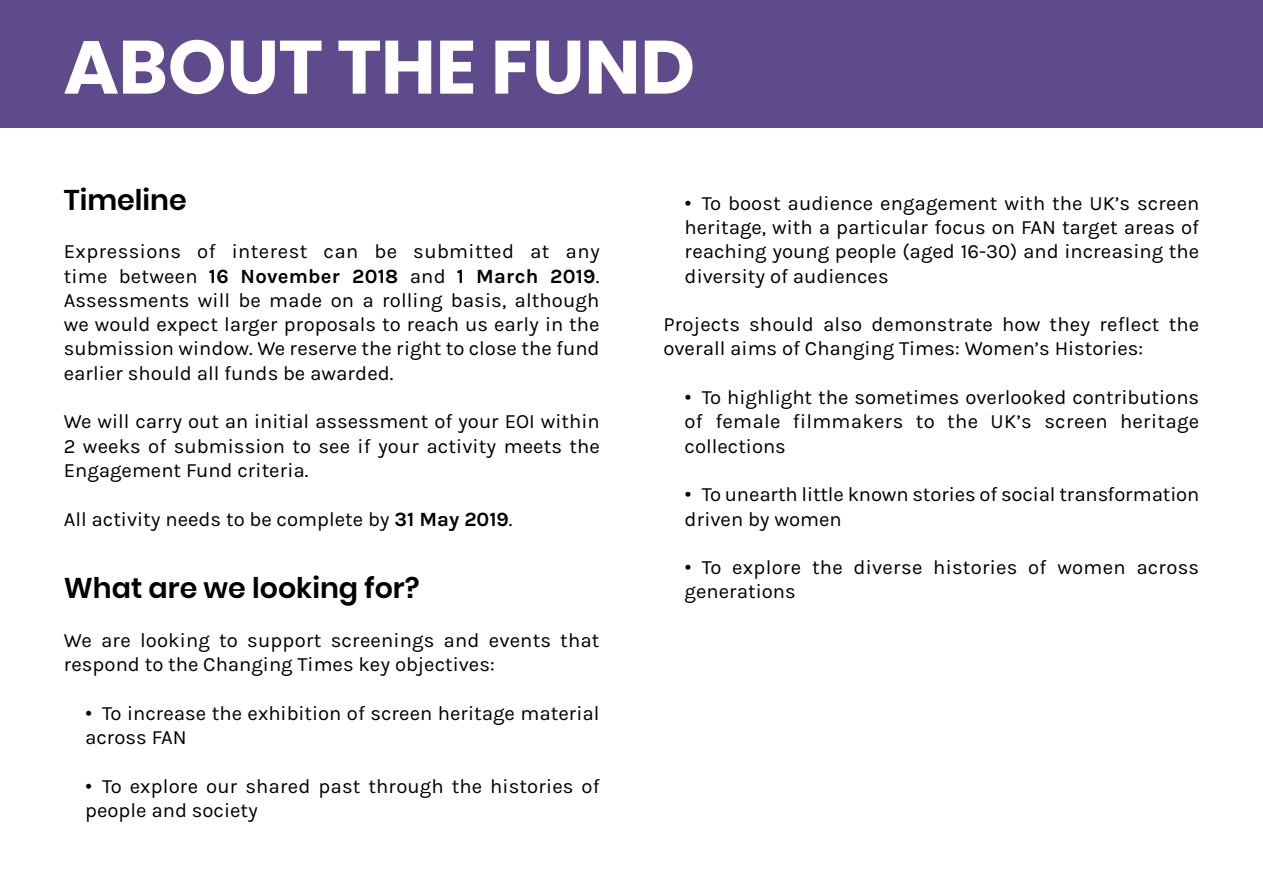
<style>
.page{position:relative;width:1263px;height:893px;background:#fff}
.page>*{position:absolute;margin:0;border:0;box-sizing:border-box;transform-origin:0 0}
.Paragraph_Style_7{font:700 75px "Poppins";color:#fff}
.Sub-header_Text{font:600 28.5px "Poppins";color:#000}
.Body_Text{font:20.25px/24.3px "Karla";color:#000}
.s1{font-weight:700}
.s2{font-family:"Poppins"}
</style>
<div class="page">
<div style="left:0;top:0;width:1263px;height:128px;background:#5f4b8b"></div>
<p class="Paragraph_Style_7" style="left:64px;top:24px;width:633px">ABOUT THE FUND</p>
<p class="Sub-header_Text" style="left:64px;top:183px;width:125px">Timeline</p>
<p class="Body_Text" style="left:64px;top:240px;width:537px;text-align:justify">Expressions of interest can be submitted at any time between <span class="s1">16 November 2018</span> and <span class="s1">1 March 2019</span>.<br>Assessments will be made on a rolling basis, although we would expect larger proposals to reach us early in the submission window. We reserve the right to close the fund earlier should all funds be awarded.</p>
<p class="Body_Text" style="left:64px;top:410px;width:538px;text-align:justify">We will carry out an initial assessment of your EOI within 2 weeks of submission to see if your activity meets the Engagement Fund criteria.</p>
<p class="Body_Text" style="left:64px;top:507px;width:450px">All activity needs to be complete by <span class="s1">31 May 2019</span>.</p>
<p class="Sub-header_Text" style="left:64px;top:572px;width:357px">What are we looking for?</p>
<p class="Body_Text" style="left:64px;top:628px;width:537px">We are looking to support screenings and events that respond to the Changing Times key objectives:</p>
<p class="Body_Text" style="left:85px;top:701px;width:516px"><span class="s2">•</span> To increase the exhibition of screen heritage material across FAN</p>
<p class="Body_Text" style="left:85px;top:774px;width:516px"><span class="s2">•</span> To explore our shared past through the histories of people and society</p>
<p class="Body_Text" style="left:685px;top:191px;width:516px;text-align:justify"><span class="s2">•</span> To boost audience engagement with the UK’s screen heritage, with a particular focus on FAN target areas of reaching young people (aged 16-30) and increasing the diversity of audiences</p>
<p class="Body_Text" style="left:663px;top:313px;width:537px">Projects should also demonstrate how they reflect the overall aims of Changing Times: Women’s Histories:</p>
<p class="Body_Text" style="left:685px;top:385px;width:516px;text-align:justify"><span class="s2">•</span> To highlight the sometimes overlooked contributions of female filmmakers to the UK’s screen heritage collections</p>
<p class="Body_Text" style="left:685px;top:483px;width:516px"><span class="s2">•</span> To unearth little known stories of social transformation driven by women</p>
<p class="Body_Text" style="left:685px;top:556px;width:516px"><span class="s2">•</span> To explore the diverse histories of women across generations</p>
</div>
